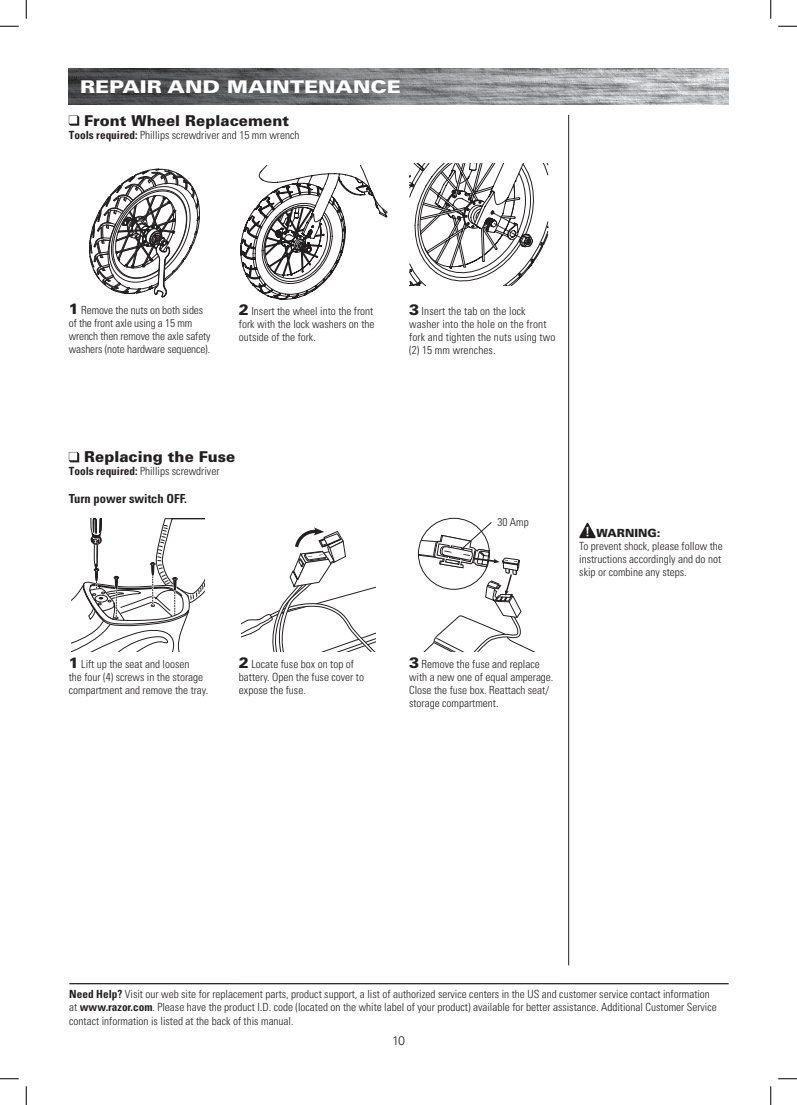
<style>
.page{position:relative;width:797px;height:1105px;background:#fff}
.page>*{position:absolute;margin:0;border:0;box-sizing:border-box;transform-origin:0 0}
.t1{font:900 17.5px "Univers LT Std";color:#fff;scale:1.2 1}
.t2{font:900 15px "Univers LT Std";letter-spacing:.005em;color:#231f20}
.t3{font:700 condensed 12.5px "Univers LT Std";color:#231f20}
.t4{font:300 12.5px "Univers LT Std";color:#231f20}
.t5{font:300 condensed 11.25px/13.1px "Univers LT Std";color:#231f20}
.t6{font:900 11.25px "Univers LT Std";color:#231f20}
.s1{font-weight:700}
.s2{font-weight:900;font-stretch:normal;font-size:15px}
</style>
<div class="page">
<img style="left:69px;top:69px;width:659px;height:35px">
<svg style="left:71px;top:519px;width:134px;height:133px"></svg>
<svg style="left:242px;top:527px;width:133px;height:125px"></svg>
<svg style="left:417px;top:522px;width:117px;height:129px"></svg>
<hr style="left:568px;top:115px;width:1px;height:850px;background:#231f20">
<hr style="left:69px;top:983px;width:659px;height:1px;background:#231f20">
<img style="left:579px;top:522px;width:16px;height:16px">
<svg style="left:69px;top:452px;width:10px;height:10px"></svg>
<svg style="left:89px;top:169px;width:111px;height:129px"></svg>
<svg style="left:69px;top:115px;width:10px;height:11px"></svg>
<svg style="left:240px;top:165px;width:147px;height:134px"></svg>
<svg style="left:409px;top:163px;width:139px;height:123px"></svg>
<svg style="left:0;top:25px;width:19px;height:2px"></svg>
<svg style="left:778px;top:25px;width:19px;height:2px"></svg>
<svg style="left:0;top:1078px;width:19px;height:1px"></svg>
<svg style="left:778px;top:1078px;width:19px;height:1px"></svg>
<svg style="left:25px;top:0;width:2px;height:19px"></svg>
<svg style="left:25px;top:1086px;width:2px;height:19px"></svg>
<svg style="left:770px;top:0;width:1px;height:19px"></svg>
<svg style="left:770px;top:1086px;width:1px;height:19px"></svg>
<h1 class="t1" style="left:80px;top:76px;width:269px">REPAIR AND MAINTENANCE</h1>
<h2 class="t2" style="left:84px;top:111px;width:206px">Front Wheel Replacement</h2>
<p class="t5" style="left:69px;top:128px;width:232px"><span class="s1">Tools required:</span> Phillips screwdriver and 15 mm wrench</p>
<p class="t5" style="left:69px;top:303px;width:143px"><span class="s2">1</span> Remove the nuts on both sides of the front axle using a 15 mm wrench then remove the axle safety washers (note hardware sequence).</p>
<p class="t5" style="left:239px;top:304px;width:137px;text-align:justify"><span class="s2">2</span> Insert the wheel into the front fork with the lock washers on the outside of the fork.</p>
<p class="t5" style="left:409px;top:304px;width:148px"><span class="s2">3</span> Insert the tab on the lock washer into the hole on the front fork and tighten the nuts using two (2) 15 mm wrenches.</p>
<h2 class="t2" style="left:84px;top:448px;width:153px">Replacing the Fuse</h2>
<p class="t5" style="left:69px;top:465px;width:152px"><span class="s1">Tools required:</span> Phillips screwdriver</p>
<p class="t3" style="left:69px;top:491px;width:120px">Turn power switch OFF.</p>
<p class="t5" style="left:497px;top:516px;width:33px">30 Amp</p>
<p class="t6" style="left:596px;top:526px;width:66px">WARNING:</p>
<p class="t5" style="left:579px;top:539px;width:145px">To prevent shock, please follow the instructions accordingly and do not skip or combine any steps.</p>
<p class="t5" style="left:69px;top:657px;width:141px"><span class="s2">1</span> Lift up the seat and loosen<br>the four (4) screws in the storage compartment and remove the tray.</p>
<p class="t5" style="left:409px;top:657px;width:146px"><span class="s2">3</span> Remove the fuse and replace with a new one of equal amperage.<br>Close the fuse box. Reattach seat/ storage compartment.</p>
<p class="t5" style="left:239px;top:657px;width:127px"><span class="s2">2</span> Locate fuse box on top of battery. Open the fuse cover to expose the fuse.</p>
<p class="t5" style="left:69px;top:988px;width:649px"><span class="s1">Need Help?</span> Visit our web site for replacement parts, product support, a list of authorized service centers in the US and customer service contact information at <span class="s1">www.razor.com</span>. Please have the product I.D. code (located on the white label of your product) available for better assistance. Additional Customer Service contact information is listed at the back of this manual.</p>
<p class="t4" style="left:392px;top:1033px;width:14px">10</p>
</div>
